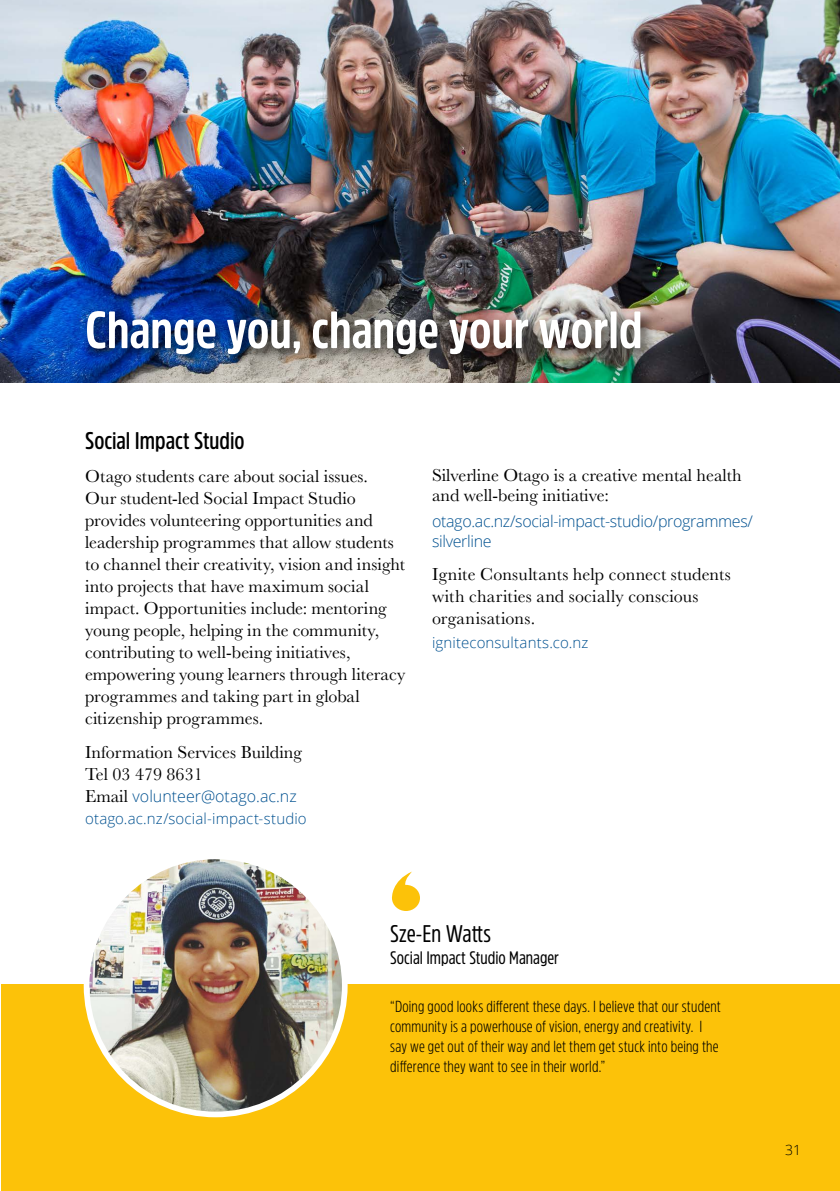
<style>
.page{position:relative;width:840px;height:1191px;background:#fff}
.page>*{position:absolute;margin:0;border:0;box-sizing:border-box;transform-origin:0 0}
.t1{font:700 52px "Amsi Pro Cond";color:#fff}
.t2{font:600 24px "Amsi Pro Cond";color:#000}
.t3{font:24px "Amsi Pro Cond";letter-spacing:-.01em;color:#000}
.t4{font:18px/22px "Baskerville";color:#000}
.t5{font:18px "Amsi Pro Cond";color:#000}
.t6{font:300 16px/20px "Amsi Pro Cond";letter-spacing:.01em;color:#000}
.t7{font:300 16px/20px "Open Sans";letter-spacing:-.02em;color:#005190}
.t8{font:300 16px "Open Sans";color:#005190}
.t9{font:300 15px "Open Sans";letter-spacing:.01em;color:#005190}
.t10{font:300 14px "Open Sans";color:#000}
.s1{font-family:"Baskerville";font-weight:400;font-size:18px;color:#000}
</style>
<div class="page">
<img style="left:0;top:0;width:839px;height:383px">
<div style="left:81px;top:304px;width:574px;height:65px;background:#000;opacity:.76"></div>
<div style="left:1px;top:984px;width:838px;height:207px;background:#fcc209"></div>
<img style="left:86px;top:856px;width:258px;height:258px;border-radius:129px">
<div style="left:84px;top:853px;width:263px;height:264px;border:6px solid #fff;border-radius:50%"></div>
<svg style="left:392px;top:871px;width:28px;height:40px"></svg>
<h1 class="t1" style="left:85px;top:294px;width:558px">Change you, change your world</h1>
<h2 class="t2" style="left:85px;top:424px;width:161px">Social Impact Studio</h2>
<p class="t4" style="left:85px;top:466px;width:321px">Otago students care about social issues.<br>Our student-led Social Impact Studio provides volunteering opportunities and leadership programmes that allow students to channel their creativity, vision and insight into projects that have maximum social impact. Opportunities include: mentoring young people, helping in the community, contributing to well-being initiatives, empowering young learners through literacy programmes and taking part in global citizenship programmes.</p>
<p class="t4" style="left:85px;top:741px;width:218px">Information Services Building<br>Tel 03 479 8631</p>
<p class="t8" style="left:85px;top:785px;width:213px"><span class="s1">Email</span> volunteer@otago.ac.nz</p>
<p class="t9" style="left:85px;top:808px;width:223px">otago.ac.nz/social-impact-studio</p>
<p class="t4" style="left:432px;top:465px;width:311px;line-height:20px">Silverline Otago is a creative mental health and well-being initiative:</p>
<p class="t7" style="left:432px;top:510px;width:322px">otago.ac.nz/social-impact-studio/programmes/ silverline</p>
<p class="t4" style="left:432px;top:563px;width:300px">Ignite Consultants help connect students with charities and socially conscious organisations.</p>
<p class="t9" style="left:432px;top:632px;width:158px">igniteconsultants.co.nz</p>
<h2 class="t3" style="left:390px;top:917px;width:102px">Sze-En Watts</h2>
<p class="t5" style="left:390px;top:945px;width:170px">Social Impact Studio Manager</p>
<p class="t6" style="left:390px;top:996px;width:332px">“Doing good looks different these days. I believe that our student community is a powerhouse of vision, energy and creativity. I say we get out of their way and let them get stuck into being the difference they want to see in their world.”</p>
<p class="t10" style="left:784px;top:1140px;width:17px">31</p>
</div>
